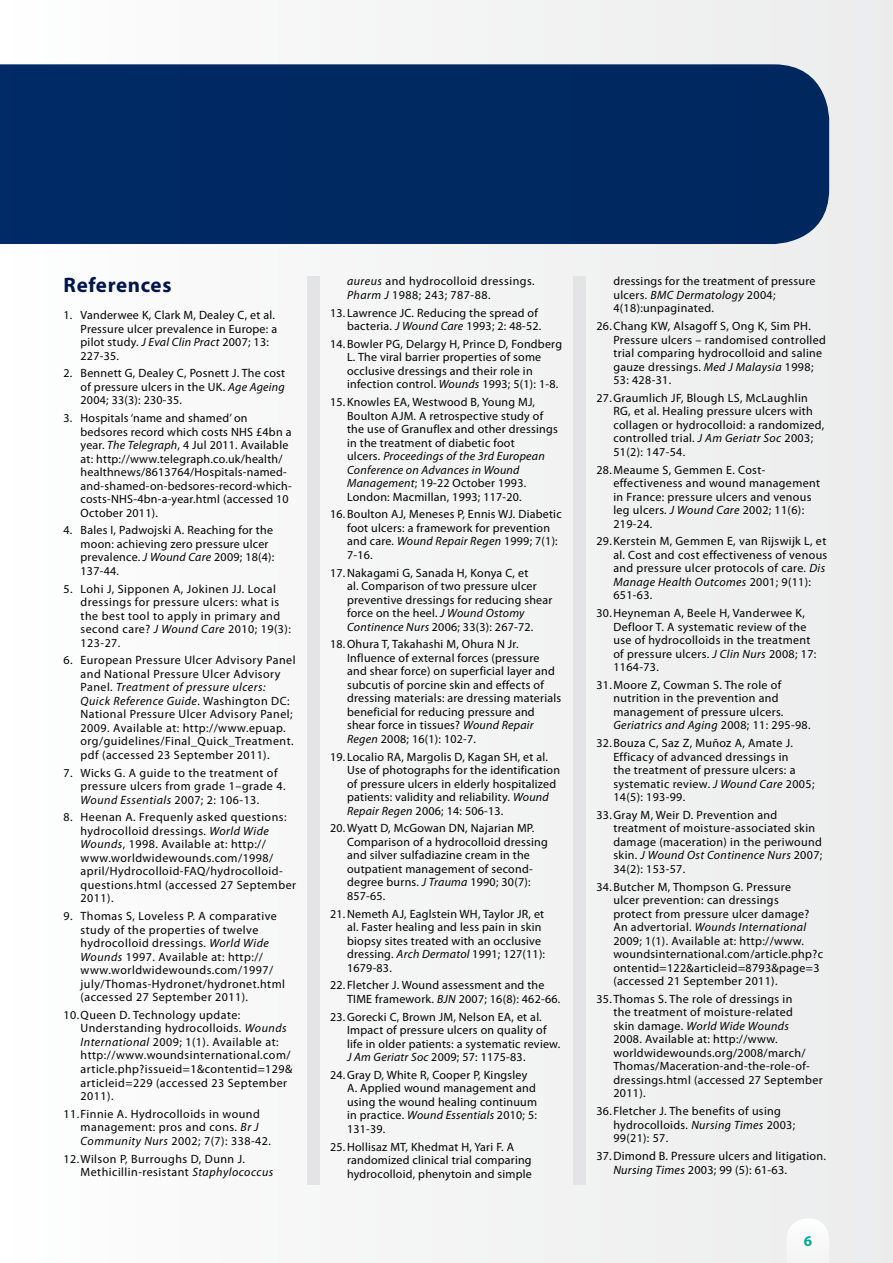
<style>
.page{position:relative;width:893px;height:1263px;background:#f4f4f4}
.page>*{position:absolute;margin:0;border:0;box-sizing:border-box;transform-origin:0 0}
.t1{font:700 21px "Myriad Pro";letter-spacing:.03em;color:#00154a}
.t2{font:700 15px "Myriad Pro";color:#04aa9d}
.t3{font:12.15px/13.5px "Myriad Pro";letter-spacing:.02em;color:#000}
.t4{font:12px/13.5px "Myriad Pro";letter-spacing:.025em;color:#000}
.s1{font-style:italic}
</style>
<div class="page">
<div style="left:573px;top:276px;width:13px;height:909px;background:#e4e4e6"></div>
<div style="left:307px;top:276px;width:13px;height:909px;background:#e4e4e6"></div>
<div style="left:0;top:64px;width:829px;height:180px;background:#002962"></div>
<svg style="left:800px;top:1219px;width:17px;height:2px"></svg>
<h1 class="t1" style="left:64px;top:271px;width:109px">References</h1>
<p class="t4" style="left:81px;top:308px;width:198px;text-indent:-17px">1. Vanderwee K, Clark M, Dealey C, et al.<br>Pressure ulcer prevalence in Europe: a pilot study. <span class="s1">J Eval Clin Pract</span> 2007; 13:<br>227-35.</p>
<p class="t4" style="left:81px;top:366px;width:206px;text-align:justify;text-indent:-17px">2. Bennett G, Dealey C, Posnett J. The cost of pressure ulcers in the UK. <span class="s1">Age Ageing </span>2004; 33(3): 230-35.</p>
<p class="t4" style="left:81px;top:411px;width:213px;text-indent:-17px">3. Hospitals ‘name and shamed’ on bedsores record which costs NHS £4bn a year. <span class="s1">The Telegraph</span>, 4 Jul 2011. Available at: http://www.telegraph.co.uk/health/ healthnews/8613764/Hospitals-named&shy;and-shamed-on-bedsores-record-which&shy;costs-NHS-4bn-a-year.html (accessed 10<br>October 2011).</p>
<p class="t4" style="left:81px;top:523px;width:195px;text-indent:-17px">4. Bales I, Padwojski A. Reaching for the moon: achieving zero pressure ulcer prevalence. <span class="s1">J Wound Care</span> 2009; 18(4):<br>137-44.</p>
<p class="t4" style="left:81px;top:582px;width:212px;text-indent:-17px">5. Lohi J, Sipponen A, Jokinen JJ. Local dressings for pressure ulcers: what is the best tool to apply in primary and second care? <span class="s1">J Wound Care</span> 2010; 19(3):<br>123-27.</p>
<p class="t4" style="left:81px;top:653px;width:216px;text-indent:-17px">6. European Pressure Ulcer Advisory Panel and National Pressure Ulcer Advisory Panel. <span class="s1">Treatment of pressure ulcers:<br>Quick Reference Guide</span>. Washington DC:<br>National Pressure Ulcer Advisory Panel; 2009. Available at: http://www.epuap. org/guidelines/Final_Quick_Treatment. pdf (accessed 23 September 2011).</p>
<p class="t4" style="left:81px;top:766px;width:207px;text-indent:-17px">7. Wicks G. A guide to the treatment of pressure ulcers from grade 1–grade 4.<br><span class="s1">Wound Essentials</span> 2007; 2: 106-13.</p>
<p class="t4" style="left:81px;top:810px;width:217px;text-indent:-17px">8. Heenan A. Frequenly asked questions: hydrocolloid dressings. <span class="s1">World Wide Wounds</span>, 1998. Available at: http:// www.worldwidewounds.com/1998/ april/Hydrocolloid-FAQ/hydrocolloid&shy;questions.html (accessed 27 September 2011).</p>
<p class="t4" style="left:81px;top:909px;width:206px;text-indent:-17px">9. Thomas S, Loveless P. A comparative study of the properties of twelve hydrocolloid dressings. <span class="s1">World Wide Wounds</span> 1997. Available at: http:// www.worldwidewounds.com/1997/ july/Thomas-Hydronet/hydronet.html (accessed 27 September 2011).</p>
<p class="t4" style="left:81px;top:1008px;width:213px;text-indent:-17px">10.Queen D. Technology update:<br>Understanding hydrocolloids. <span class="s1">Wounds International</span> 2009; 1(1). Available at: http://www.woundsinternational.com/ article.php?issueid=1&amp;contentid=129&amp; articleid=229 (accessed 23 September 2011).</p>
<p class="t4" style="left:81px;top:1107px;width:192px;text-indent:-17px">11.Finnie A. Hydrocolloids in wound management: pros and cons. <span class="s1">Br J<br>Community Nurs</span> 2002; 7(7): 338-42.</p>
<p class="t4" style="left:81px;top:1151px;width:194px;text-indent:-17px">12.Wilson P, Burroughs D, Dunn J.<br>Methicillin-resistant <span class="s1">Staphylococcus</span></p>
<p class="t4" style="left:347px;top:274px;width:189px"><span class="s1">aureus</span> and hydrocolloid dressings.<br><span class="s1">Pharm J</span> 1988; 243; 787-88.</p>
<p class="t4" style="left:330px;top:306px;width:213px;text-align:right">13. Lawrence JC. Reducing the spread of bacteria. <span class="s1">J Wound Care</span> 1993; 2: 48-52.</p>
<p class="t4" style="left:347px;top:337px;width:216px;text-indent:-17px">14. Bowler PG, Delargy H, Prince D, Fondberg L. The viral barrier properties of some occlusive dressings and their role in infection control. <span class="s1">Wounds</span> 1993; 5(1): 1-8.</p>
<p class="t4" style="left:347px;top:395px;width:212px;text-indent:-17px">15. Knowles EA, Westwood B, Young MJ, Boulton AJM. A retrospective study of the use of Granuflex and other dressings in the treatment of diabetic foot<br>ulcers. <span class="s1">Proceedings of the 3rd European Conference on Advances in Wound Management</span>; 19-22 October 1993.<br>London: Macmillan, 1993; 117-20.</p>
<p class="t4" style="left:347px;top:507px;width:216px;text-indent:-17px">16. Boulton AJ, Meneses P, Ennis WJ. Diabetic foot ulcers: a framework for prevention and care. <span class="s1">Wound Repair Regen</span> 1999; 7(1):<br>7-16.</p>
<p class="t4" style="left:347px;top:566px;width:207px;text-indent:-17px">17.Nakagami G, Sanada H, Konya C, et<br>al. Comparison of two pressure ulcer preventive dressings for reducing shear force on the heel. <span class="s1">J Wound Ostomy Continence Nurs</span> 2006; 33(3): 267-72.</p>
<p class="t4" style="left:347px;top:637px;width:216px;text-indent:-17px">18.Ohura T, Takahashi M, Ohura N Jr.<br>Influence of external forces (pressure and shear force) on superficial layer and subcutis of porcine skin and effects of dressing materials: are dressing materials beneficial for reducing pressure and shear force in tissues? <span class="s1">Wound Repair Regen</span> 2008; 16(1): 102-7.</p>
<p class="t4" style="left:347px;top:750px;width:214px;text-indent:-17px">19. Localio RA, Margolis D, Kagan SH, et al.<br>Use of photographs for the identification of pressure ulcers in elderly hospitalized patients: validity and reliability. <span class="s1">Wound Repair Regen</span> 2006; 14: 506-13.</p>
<p class="t4" style="left:347px;top:821px;width:202px;text-indent:-17px">20. Wyatt D, McGowan DN, Najarian MP.<br>Comparison of a hydrocolloid dressing and silver sulfadiazine cream in the outpatient management of second&shy;degree burns. <span class="s1">J Trauma</span> 1990; 30(7):<br>857-65.</p>
<p class="t4" style="left:347px;top:907px;width:200px;text-indent:-17px">21.Nemeth AJ, Eaglstein WH, Taylor JR, et al. Faster healing and less pain in skin biopsy sites treated with an occlusive dressing. <span class="s1">Arch Dermatol</span> 1991; 127(11):<br>1679-83.</p>
<p class="t4" style="left:347px;top:978px;width:215px;text-indent:-17px">22. Fletcher J. Wound assessment and the<br>TIME framework. <span class="s1">BJN</span> 2007; 16(8): 462-66.</p>
<p class="t4" style="left:347px;top:1010px;width:215px;text-indent:-17px">23.Gorecki C, Brown JM, Nelson EA, et al.<br>Impact of pressure ulcers on quality of life in older patients: a systematic review.<br><span class="s1">J Am Geriatr Soc</span> 2009; 57: 1175-83.</p>
<p class="t4" style="left:347px;top:1068px;width:192px;text-indent:-17px">24.Gray D, White R, Cooper P, Kingsley<br>A. Applied wound management and using the wound healing continuum in practice. <span class="s1">Wound Essentials</span> 2010; 5:<br>131-39.</p>
<p class="t4" style="left:347px;top:1140px;width:186px;text-indent:-17px">25.Hollisaz MT, Khedmat H, Yari F. A randomized clinical trial comparing hydrocolloid, phenytoin and simple</p>
<p class="t4" style="left:613px;top:274px;width:204px">dressings for the treatment of pressure ulcers. <span class="s1">BMC Dermatology</span> 2004;<br>4(18):unpaginated.</p>
<p class="t4" style="left:613px;top:319px;width:214px;text-indent:-17px">26.Chang KW, Alsagoff S, Ong K, Sim PH.<br>Pressure ulcers – randomised controlled trial comparing hydrocolloid and saline gauze dressings. <span class="s1">Med J Malaysia</span> 1998; 53: 428-31.</p>
<p class="t4" style="left:613px;top:391px;width:212px;text-indent:-17px">27.Graumlich JF, Blough LS, McLaughlin RG, et al. Healing pressure ulcers with collagen or hydrocolloid: a randomized, controlled trial. <span class="s1">J Am Geriatr Soc</span> 2003; 51(2): 147-54.</p>
<p class="t4" style="left:613px;top:463px;width:208px;text-indent:-17px">28.Meaume S, Gemmen E. Cost&shy;effectiveness and wound management in France: pressure ulcers and venous leg ulcers<span class="s1">. J Wound Care</span> 2002; 11(6):<br>219-24.</p>
<p class="t4" style="left:613px;top:534px;width:216px;text-indent:-17px">29.Kerstein M, Gemmen E, van Rijswijk L, et al. Cost and cost effectiveness of venous and pressure ulcer protocols of care. <span class="s1">Dis Manage Health Outcomes</span> 2001; 9(11):<br>651-63.</p>
<p class="t4" style="left:613px;top:606px;width:204px;text-indent:-17px">30.Heyneman A, Beele H, Vanderwee K,<br>Defloor T. A systematic review of the use of hydrocolloids in the treatment of pressure ulcers. <span class="s1">J Clin Nurs</span> 2008; 17:<br>1164-73.</p>
<p class="t4" style="left:613px;top:678px;width:199px;text-indent:-17px">31.Moore Z, Cowman S. The role of nutrition in the prevention and management of pressure ulcers.<br><span class="s1">Geriatrics and Aging</span> 2008; 11: 295-98.</p>
<p class="t4" style="left:613px;top:736px;width:203px;text-indent:-17px">32.Bouza C, Saz Z, Muñoz A, Amate J.<br>Efficacy of advanced dressings in<br>the treatment of pressure ulcers: a systematic review. <span class="s1">J Wound Care</span> 2005;<br>14(5): 193-99.</p>
<p class="t4" style="left:613px;top:808px;width:210px;text-indent:-17px">33.Gray M, Weir D. Prevention and treatment of moisture-associated skin damage (maceration) in the periwound skin. <span class="s1">J Wound Ost Continence Nurs</span> 2007; 34(2): 153-57.</p>
<p class="t4" style="left:613px;top:880px;width:211px;text-indent:-17px">34.Butcher M, Thompson G. Pressure<br>ulcer prevention: can dressings<br>protect from pressure ulcer damage?<br>An advertorial. <span class="s1">Wounds International </span>2009; 1(1). Available at: http://www. woundsinternational.com/article.php?c ontentid=122&amp;articleid=8793&amp;page=3 (accessed 21 September 2011).</p>
<p class="t4" style="left:613px;top:992px;width:211px;text-indent:-17px">35.Thomas S. The role of dressings in<br>the treatment of moisture-related<br>skin damage. <span class="s1">World Wide Wounds<br></span>2008. Available at: http://www. worldwidewounds.org/2008/march/<br>Thomas/Maceration-and-the-role-of&shy;dressings.html (accessed 27 September<br>2011).</p>
<p class="t4" style="left:613px;top:1104px;width:183px;text-indent:-17px">36.Fletcher J. The benefits of using hydrocolloids. <span class="s1">Nursing Times</span> 2003;<br>99(21): 57.</p>
<p class="t3" style="left:613px;top:1149px;width:214px;text-indent:-17px">37.Dimond B. Pressure ulcers and litigation.<br><span class="s1">Nursing Times</span> 2003; 99 (5): 61-63.</p>
<p class="t2" style="left:804px;top:1231px;width:10px">6</p>
</div>
